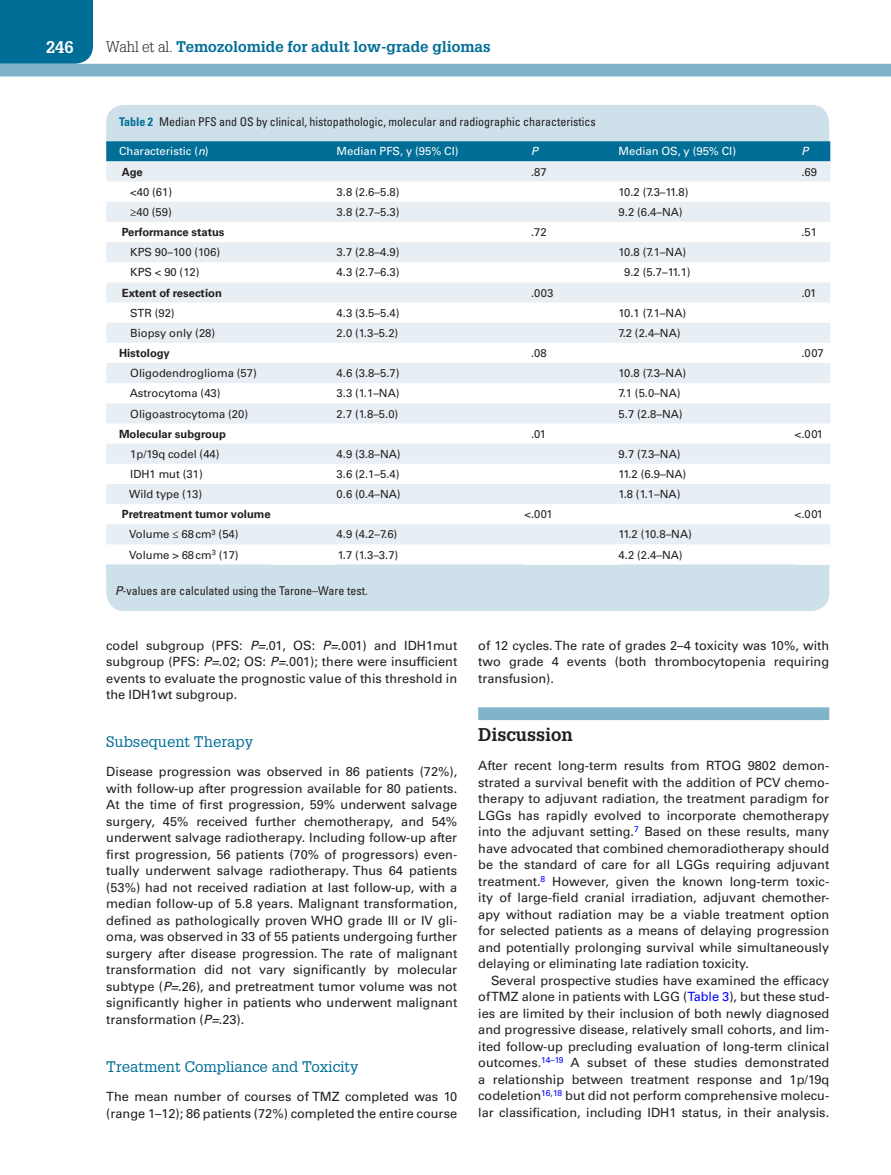
<style>
.page{position:relative;width:891px;height:1175px;background:#fff}
.page>*{position:absolute;margin:0;border:0;box-sizing:border-box;transform-origin:0 0}
.t1{font:700 18px "Glypha LT Std";color:#231f20}
.t2{font:700 16.5px "Glypha LT Std";color:#fff}
.t3{font:15px "Glypha LT Std";color:#006e96}
.t4{font:700 15px "Glypha LT Std";color:#006e96}
.t5{font:12.75px/16.5px "Univers LT Std";color:#231f20;text-align:justify}
.t6{font:condensed 12px "Univers LT Std";color:#231f20}
.t7{font:11.25px "Univers LT Std";color:#231f20}
.t8{font:700 11.25px "Univers LT Std";color:#231f20}
.t9{font:11.25px "Univers LT Std";color:#fff}
.t10{font:italic 11.25px "Univers LT Std";color:#fff}
.s1{font-weight:300;color:#231f20}
.s2{font-weight:700;color:#006e96}
.s3{font-style:italic}
.s4{font-style:italic;font-stretch:normal}
.s5{color:#00f}
</style>
<div class="page">
<div style="left:0;top:0;width:93px;height:64px;background:#006e96"></div>
<div style="left:0;top:64px;width:891px;height:12px;background:#7fb4ca"></div>
<div style="left:106px;top:565px;width:723px;height:46px;background:#cee0ea"></div>
<div style="left:478px;top:707px;width:351px;height:13px;background:#7fb4ca"></div>
<svg style="left:106px;top:105px;width:724px;height:56px;background:#85b8cc"></svg>
<svg style="left:106px;top:161px;width:724px;height:383px;fill:#e8eff4"></svg>
<div style="left:106px;top:564px;width:165px;height:17px;background:#cee0ea"></div>
<div style="left:337px;top:564px;width:187px;height:17px;background:#cee0ea"></div>
<div style="left:619px;top:564px;width:176px;height:17px;background:#cee0ea"></div>
<p class="t2" style="left:46px;top:37px;width:29px">246</p>
<p class="t4" style="left:106px;top:37px;width:386px"><span class="s1">Wahl et al.</span> Temozolomide for adult low-grade gliomas</p>
<p class="t6" style="left:119px;top:114px;width:478px"><span class="s2">Table 2</span> Median PFS and OS by clinical, histopathologic, molecular and radiographic characteristics</p>
<p class="t9" style="left:119px;top:145px;width:91px">Characteristic (<span class="s3">n</span>)</p>
<p class="t9" style="left:337px;top:145px;width:123px">Median PFS, y (95% CI)</p>
<p class="t10" style="left:531px;top:145px;width:8px">P</p>
<p class="t9" style="left:619px;top:145px;width:119px">Median OS, y (95% CI)</p>
<p class="t10" style="left:802px;top:145px;width:8px">P</p>
<p class="t8" style="left:122px;top:165px;width:22px">Age</p>
<p class="t7" style="left:531px;top:165px;width:17px">.87</p>
<p class="t7" style="left:802px;top:165px;width:17px">.69</p>
<p class="t7" style="left:130px;top:185px;width:43px">&lt;40 (61)</p>
<p class="t7" style="left:337px;top:185px;width:64px">3.8 (2.6–5.8)</p>
<p class="t7" style="left:619px;top:185px;width:71px">10.2 (7.3–11.8)</p>
<p class="t7" style="left:130px;top:205px;width:43px">≥40 (59)</p>
<p class="t7" style="left:337px;top:205px;width:64px">3.8 (2.7–5.3)</p>
<p class="t7" style="left:619px;top:205px;width:66px">9.2 (6.4–NA)</p>
<p class="t8" style="left:122px;top:225px;width:104px">Performance status</p>
<p class="t7" style="left:531px;top:225px;width:17px">.72</p>
<p class="t7" style="left:802px;top:225px;width:17px">.51</p>
<p class="t7" style="left:130px;top:245px;width:91px">KPS 90–100 (106)</p>
<p class="t7" style="left:337px;top:245px;width:64px">3.7 (2.8–4.9)</p>
<p class="t7" style="left:619px;top:245px;width:69px">10.8 (7.1–NA)</p>
<p class="t7" style="left:130px;top:266px;width:71px">KPS &lt; 90 (12)</p>
<p class="t7" style="left:337px;top:266px;width:64px">4.3 (2.7–6.3)</p>
<p class="t7" style="left:624px;top:266px;width:68px">9.2 (5.7–11.1)</p>
<p class="t8" style="left:122px;top:286px;width:102px">Extent of resection</p>
<p class="t7" style="left:531px;top:286px;width:24px">.003</p>
<p class="t7" style="left:802px;top:286px;width:17px">.01</p>
<p class="t7" style="left:130px;top:306px;width:46px">STR (92)</p>
<p class="t7" style="left:337px;top:306px;width:64px">4.3 (3.5–5.4)</p>
<p class="t7" style="left:619px;top:306px;width:69px">10.1 (7.1–NA)</p>
<p class="t7" style="left:130px;top:326px;width:87px">Biopsy only (28)</p>
<p class="t7" style="left:337px;top:326px;width:63px">2.0 (1.3–5.2)</p>
<p class="t7" style="left:619px;top:326px;width:63px">7.2 (2.4–NA)</p>
<p class="t8" style="left:119px;top:346px;width:52px">Histology</p>
<p class="t7" style="left:531px;top:346px;width:17px">.08</p>
<p class="t7" style="left:802px;top:346px;width:24px">.007</p>
<p class="t7" style="left:130px;top:366px;width:128px">Oligodendroglioma (57)</p>
<p class="t7" style="left:337px;top:366px;width:64px">4.6 (3.8–5.7)</p>
<p class="t7" style="left:619px;top:366px;width:69px">10.8 (7.3–NA)</p>
<p class="t7" style="left:130px;top:387px;width:92px">Astrocytoma (43)</p>
<p class="t7" style="left:337px;top:387px;width:64px">3.3 (1.1–NA)</p>
<p class="t7" style="left:619px;top:387px;width:63px">7.1 (5.0–NA)</p>
<p class="t7" style="left:130px;top:407px;width:119px">Oligoastrocytoma (20)</p>
<p class="t7" style="left:337px;top:407px;width:63px">2.7 (1.8–5.0)</p>
<p class="t7" style="left:619px;top:407px;width:66px">5.7 (2.8–NA)</p>
<p class="t8" style="left:119px;top:427px;width:108px">Molecular subgroup</p>
<p class="t7" style="left:531px;top:427px;width:17px">.01</p>
<p class="t7" style="left:795px;top:427px;width:30px">&lt;.001</p>
<p class="t7" style="left:130px;top:447px;width:91px">1p/19q codel (44)</p>
<p class="t7" style="left:337px;top:447px;width:66px">4.9 (3.8–NA)</p>
<p class="t7" style="left:619px;top:447px;width:63px">9.7 (7.3–NA)</p>
<p class="t7" style="left:130px;top:467px;width:74px">IDH1 mut (31)</p>
<p class="t7" style="left:337px;top:467px;width:64px">3.6 (2.1–5.4)</p>
<p class="t7" style="left:619px;top:467px;width:69px">11.2 (6.9–NA)</p>
<p class="t7" style="left:129px;top:487px;width:74px">Wild type (13)</p>
<p class="t7" style="left:337px;top:487px;width:66px">0.6 (0.4–NA)</p>
<p class="t7" style="left:619px;top:487px;width:63px">1.8 (1.1–NA)</p>
<p class="t8" style="left:122px;top:508px;width:150px">Pretreatment tumor volume</p>
<p class="t7" style="left:524px;top:507px;width:30px">&lt;.001</p>
<p class="t7" style="left:795px;top:507px;width:30px">&lt;.001</p>
<p class="t7" style="left:129px;top:528px;width:111px">Volume ≤ 68cm<sup>3</sup> (54)</p>
<p class="t7" style="left:337px;top:527px;width:62px">4.9 (4.2–7.6)</p>
<p class="t7" style="left:619px;top:527px;width:75px">11.2 (10.8–NA)</p>
<p class="t7" style="left:129px;top:548px;width:111px">Volume &gt; 68cm<sup>3</sup> (17)</p>
<p class="t7" style="left:338px;top:548px;width:62px">1.7 (1.3–3.7)</p>
<p class="t7" style="left:619px;top:548px;width:66px">4.2 (2.4–NA)</p>
<p class="t6" style="left:115px;top:583px;width:254px"><span class="s4">P</span>-values are calculated using the Tarone–Ware test.</p>
<p class="t5" style="left:106px;top:637px;width:353px">codel subgroup (PFS: <span class="s3">P=</span>.01, OS: <span class="s3">P=</span>.001) and IDH1mut subgroup (PFS: <span class="s3">P=</span>.02; OS: <span class="s3">P=</span>.001); there were insufficient events to evaluate the prognostic value of this threshold in the IDH1wt subgroup.</p>
<p class="t3" style="left:106px;top:732px;width:148px">Subsequent Therapy</p>
<p class="t5" style="left:106px;top:763px;width:353px">Disease progression was observed in 86 patients (72%), with follow-up after progression available for 80 patients.<br>At the time of first progression, 59% underwent salvage surgery, 45% received further chemotherapy, and 54% underwent salvage radiotherapy. Including follow-up after first progression, 56 patients (70% of progressors) even&shy;tually underwent salvage radiotherapy. Thus 64 patients (53%) had not received radiation at last follow-up, with a median follow-up of 5.8 years. Malignant transformation, defined as pathologically proven WHO grade III or IV gli&shy;oma, was observed in 33 of 55 patients undergoing further surgery after disease progression. The rate of malignant transformation did not vary significantly by molecular subtype (<span class="s3">P=</span>.26), and pretreatment tumor volume was not significantly higher in patients who underwent malignant transformation (<span class="s3">P=</span>.23).</p>
<p class="t3" style="left:106px;top:1057px;width:254px">Treatment Compliance and Toxicity</p>
<p class="t5" style="left:106px;top:1088px;width:353px">The mean number of courses of TMZ completed was 10 (range 1–12); 86 patients (72%) completed the entire course</p>
<p class="t5" style="left:478px;top:637px;width:352px">of 12 cycles. The rate of grades 2–4 toxicity was 10%, with two grade 4 events (both thrombocytopenia requiring transfusion).</p>
<h1 class="t1" style="left:478px;top:723px;width:96px">Discussion</h1>
<p class="t5" style="left:478px;top:757px;width:353px">After recent long-term results from RTOG 9802 demon&shy;strated a survival benefit with the addition of PCV chemo&shy;therapy to adjuvant radiation, the treatment paradigm for LGGs has rapidly evolved to incorporate chemotherapy into the adjuvant setting.<sup>7</sup> Based on these results, many have advocated that combined chemoradiotherapy should be the standard of care for all LGGs requiring adjuvant treatment.<sup>8</sup> However, given the known long-term toxic&shy;ity of large-field cranial irradiation, adjuvant chemother&shy;apy without radiation may be a viable treatment option for selected patients as a means of delaying progression and potentially prolonging survival while simultaneously delaying or eliminating late radiation toxicity.</p>
<p class="t5" style="left:478px;top:972px;width:353px;text-indent:13px">Several prospective studies have examined the efficacy of TMZ alone in patients with LGG (<span class="s5">Table 3</span>), but these stud&shy;ies are limited by their inclusion of both newly diagnosed and progressive disease, relatively small cohorts, and lim&shy;ited follow-up precluding evaluation of long-term clinical outcomes.<sup>14–19</sup> A subset of these studies demonstrated a relationship between treatment response and 1p/19q codeletion<sup>16</sup><sup>,</sup><sup>18</sup> but did not perform comprehensive molecu&shy;lar classification, including IDH1 status, in their analysis.</p>
</div>
